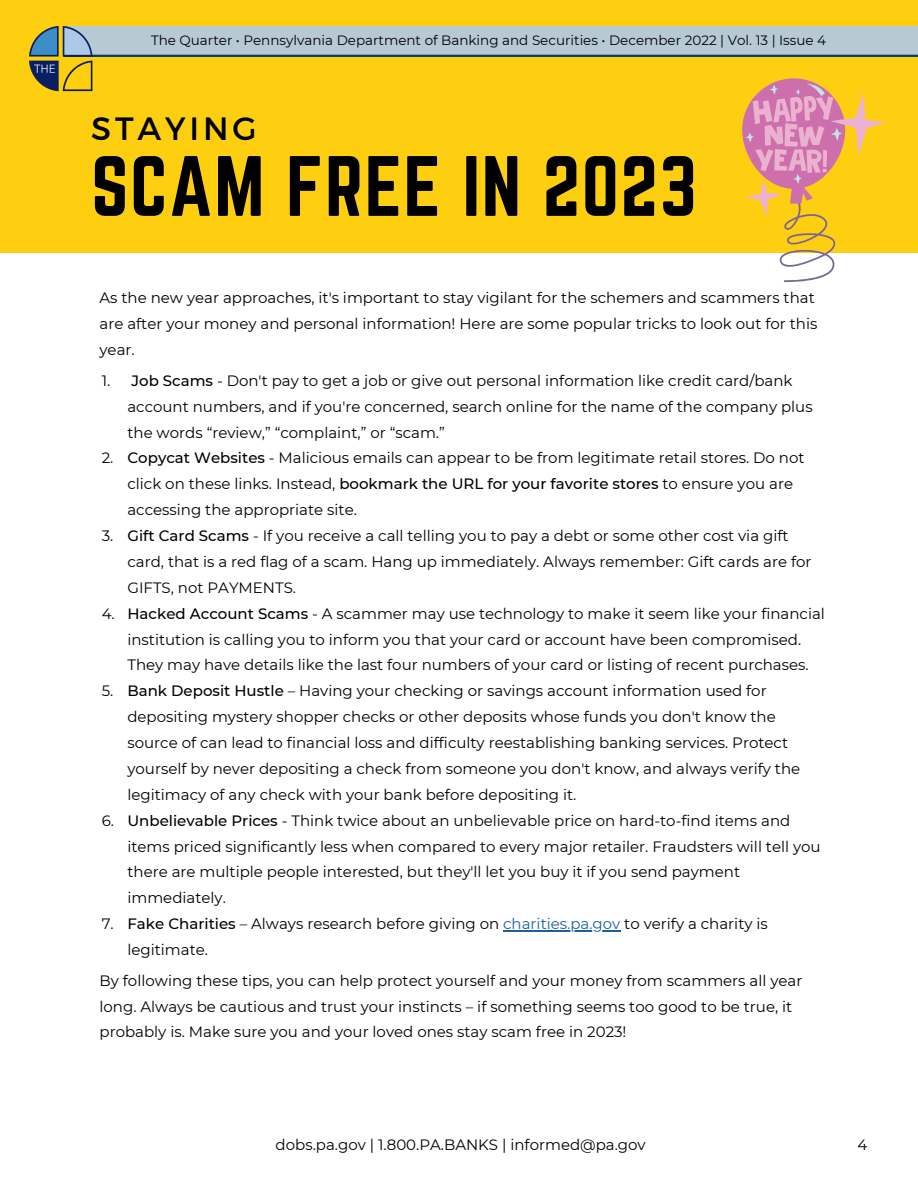
<style>
.page{position:relative;width:918px;height:1188px;background:#fff}
.page>*{position:absolute;margin:0;border:0;box-sizing:border-box;transform-origin:0 0}
.t1{font:74.85px "Norwester";letter-spacing:.02em;color:#000}
.t2{font:32.25px "Montserrat";letter-spacing:.12em;color:#000}
.t3{font:15px/25.8px "Montserrat";color:#000}
.t4{font:13.5px "Montserrat";color:#000}
.s1{font-weight:500}
.s2{color:#1e5fa1}
</style>
<div class="page">
<div style="left:0;top:0;width:918px;height:253px;background:#fecf11"></div>
<div style="left:64px;top:27px;width:854px;height:29px;background:#b7cad4"></div>
<hr style="left:64px;top:55px;width:854px;height:2px;background:#003b6d">
<img style="left:30px;top:27px;width:65px;height:65px">
<hr style="left:503px;top:930px;width:117px;height:1px;background:#1e5fa1">
<svg style="left:742px;top:78px;width:144px;height:204px"></svg>
<p class="t4" style="left:151px;top:32px;width:677px">The Quarter • Pennsylvania Department of Banking and Securities • December 2022 | Vol. 13 | Issue 4</p>
<h2 class="t2" style="left:91px;top:108px;width:167px">STAYING</h2>
<h1 class="t1" style="left:91px;top:141px;width:607px">SCAM FREE IN 2023</h1>
<p class="t3" style="left:100px;top:285px;width:719px">As the new year approaches, it's important to stay vigilant for the schemers and scammers that are after your money and personal information! Here are some popular tricks to look out for this year.</p>
<p class="t3" style="left:102px;top:368px;width:10px">1.</p>
<p class="t3" style="left:102px;top:445px;width:13px">2.</p>
<p class="t3" style="left:102px;top:523px;width:13px">3.</p>
<p class="t3" style="left:102px;top:600px;width:15px">4.</p>
<p class="t3" style="left:102px;top:678px;width:13px">5.</p>
<p class="t3" style="left:102px;top:807px;width:14px">6.</p>
<p class="t3" style="left:102px;top:911px;width:14px">7.</p>
<p class="t3" style="left:127px;top:368px;width:699px"><span class="s1">Job Scams</span> - Don't pay to get a job or give out personal information like credit card/bank account numbers, and if you're concerned, search online for the name of the company plus the words “review,” “complaint,” or “scam.”<br><span class="s1">Copycat Websites</span> - Malicious emails can appear to be from legitimate retail stores. Do not click on these links. Instead, <span class="s1">bookmark the URL for your favorite stores</span> to ensure you are accessing the appropriate site.<br><span class="s1">Gift Card Scams</span> - If you receive a call telling you to pay a debt or some other cost via gift card, that is a red flag of a scam. Hang up immediately. Always remember: Gift cards are for GIFTS, not PAYMENTS.<br><span class="s1">Hacked Account Scams</span> - A scammer may use technology to make it seem like your financial institution is calling you to inform you that your card or account have been compromised.<br>They may have details like the last four numbers of your card or listing of recent purchases.<br><span class="s1">Bank Deposit Hustle</span> – Having your checking or savings account information used for depositing mystery shopper checks or other deposits whose funds you don't know the source of can lead to financial loss and difficulty reestablishing banking services. Protect yourself by never depositing a check from someone you don't know, and always verify the legitimacy of any check with your bank before depositing it.<br><span class="s1">Unbelievable Prices</span> - Think twice about an unbelievable price on hard-to-find items and items priced significantly less when compared to every major retailer. Fraudsters will tell you there are multiple people interested, but they'll let you buy it if you send payment immediately.<br><span class="s1">Fake Charities</span> – Always research before giving on <span class="s2">charities.pa.gov</span> to verify a charity is legitimate.</p>
<p class="t3" style="left:100px;top:967px;width:704px">By following these tips, you can help protect yourself and your money from scammers all year long. Always be cautious and trust your instincts – if something seems too good to be true, it probably is. Make sure you and your loved ones stay scam free in 2023!</p>
<p class="t3" style="left:276px;top:1131px;width:372px">dobs.pa.gov | 1.800.PA.BANKS | informed@pa.gov</p>
<p class="t3" style="left:857px;top:1131px;width:11px">4</p>
</div>
